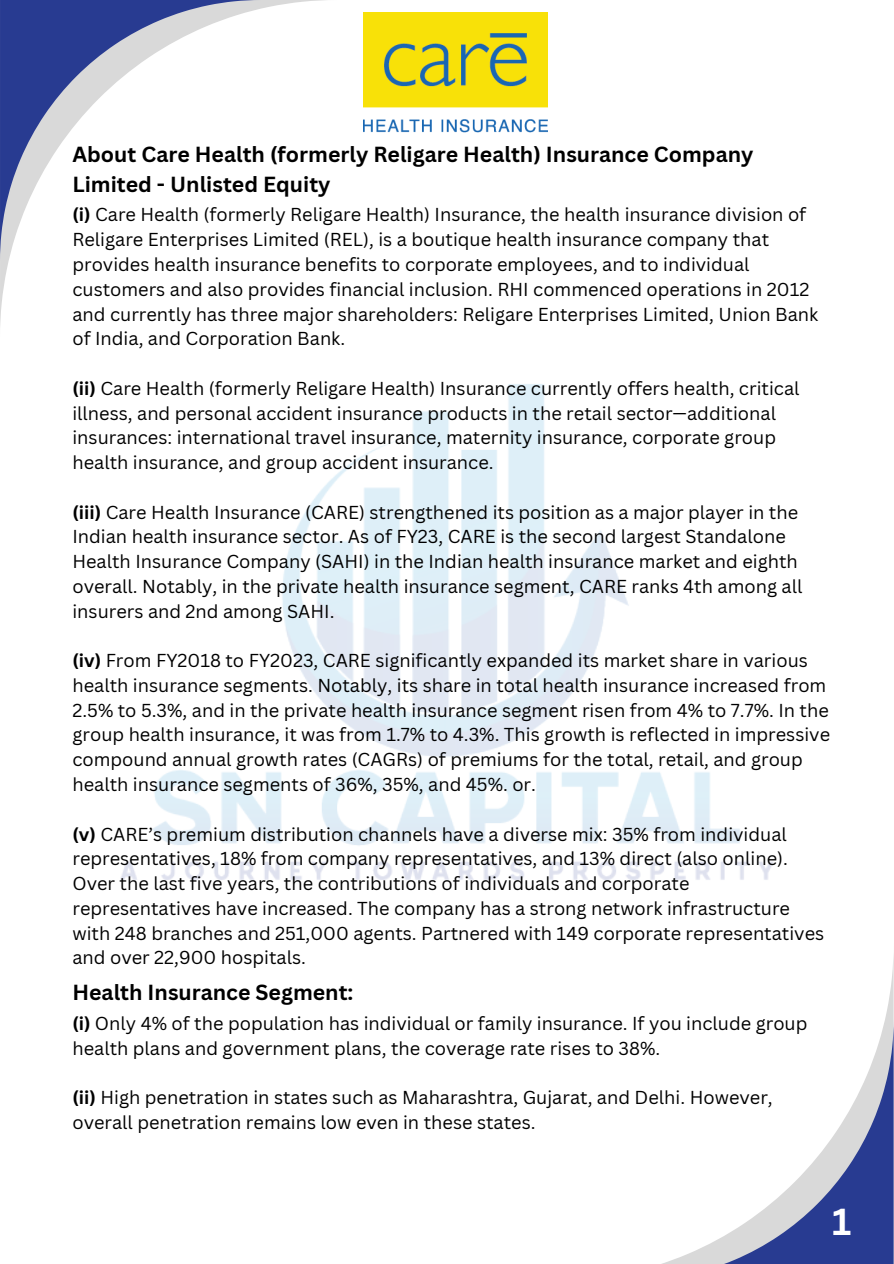
<style>
.page{position:relative;width:894px;height:1264px;background:#fff}
.page>*{position:absolute;margin:0;border:0;box-sizing:border-box;transform-origin:0 0}
.t1{font:700 36.6px "Canva Sans";color:#fff}
.t2{font:700 21.3px/29.5px "Canva Sans";color:#000}
.t3{font:18.3px/24.8px "Canva Sans";color:#000}
.t4{font:18.15px/24.8px "Canva Sans";color:#000}
.s1{font-weight:700}
</style>
<div class="page">
<img style="left:120px;top:12px;width:654px;height:868px">
<svg style="left:0;top:0;width:336px;height:336px"></svg>
<svg style="left:0;top:0;width:261px;height:261px"></svg>
<svg style="left:665px;top:1019px;width:228px;height:244px"></svg>
<img style="left:364px;top:12px;width:183px;height:131px">
<p class="t2" style="left:72px;top:139px;width:682px">About Care Health (formerly Religare Health) Insurance Company<br>Limited - Unlisted Equity</p>
<p class="t4" style="left:72px;top:202px;width:747px"><span class="s1">(i)</span> Care Health (formerly Religare Health) Insurance, the health insurance division of Religare Enterprises Limited (REL), is a boutique health insurance company that provides health insurance benefits to corporate employees, and to individual customers and also provides financial inclusion. RHI commenced operations in 2012 and currently has three major shareholders: Religare Enterprises Limited, Union Bank of India, and Corporation Bank.</p>
<p class="t4" style="left:72px;top:375px;width:728px"><span class="s1">(ii)</span> Care Health (formerly Religare Health) Insurance currently offers health, critical illness, and personal accident insurance products in the retail sector—additional insurances: international travel insurance, maternity insurance, corporate group health insurance, and group accident insurance.</p>
<p class="t4" style="left:72px;top:499px;width:731px"><span class="s1">(iii)</span> Care Health Insurance (CARE) strengthened its position as a major player in the Indian health insurance sector. As of FY23, CARE is the second largest Standalone Health Insurance Company (SAHI) in the Indian health insurance market and eighth overall. Notably, in the private health insurance segment, CARE ranks 4th among all insurers and 2nd among SAHI.</p>
<h1 class="t4" style="left:72px;top:647px;width:759px"><span class="s1">(iv)</span> From FY2018 to FY2023, CARE significantly expanded its market share in various health insurance segments. Notably, its share in total health insurance increased from 2.5% to 5.3%, and in the private health insurance segment risen from 4% to 7.7%. In the group health insurance, it was from 1.7% to 4.3%. This growth is reflected in impressive compound annual growth rates (CAGRs) of premiums for the total, retail, and group health insurance segments of 36%, 35%, and 45%. or.</h1>
<p class="t4" style="left:72px;top:821px;width:753px"><span class="s1">(v)</span> CARE’s premium distribution channels have a diverse mix: 35% from individual representatives, 18% from company representatives, and 13% direct (also online).<br>Over the last five years, the contributions of individuals and corporate representatives have increased. The company has a strong network infrastructure with 248 branches and 251,000 agents. Partnered with 149 corporate representatives and over 22,900 hospitals.</p>
<p class="t2" style="left:72px;top:977px;width:282px">Health Insurance Segment:</p>
<p class="t3" style="left:72px;top:1010px;width:736px"><span class="s1">(i)</span> Only 4% of the population has individual or family insurance. If you include group health plans and government plans, the coverage rate rises to 38%.</p>
<p class="t3" style="left:72px;top:1084px;width:701px"><span class="s1">(ii)</span> High penetration in states such as Maharashtra, Gujarat, and Delhi. However, overall penetration remains low even in these states.</p>
<p class="t1" style="left:832px;top:1195px;width:21px">1</p>
</div>
